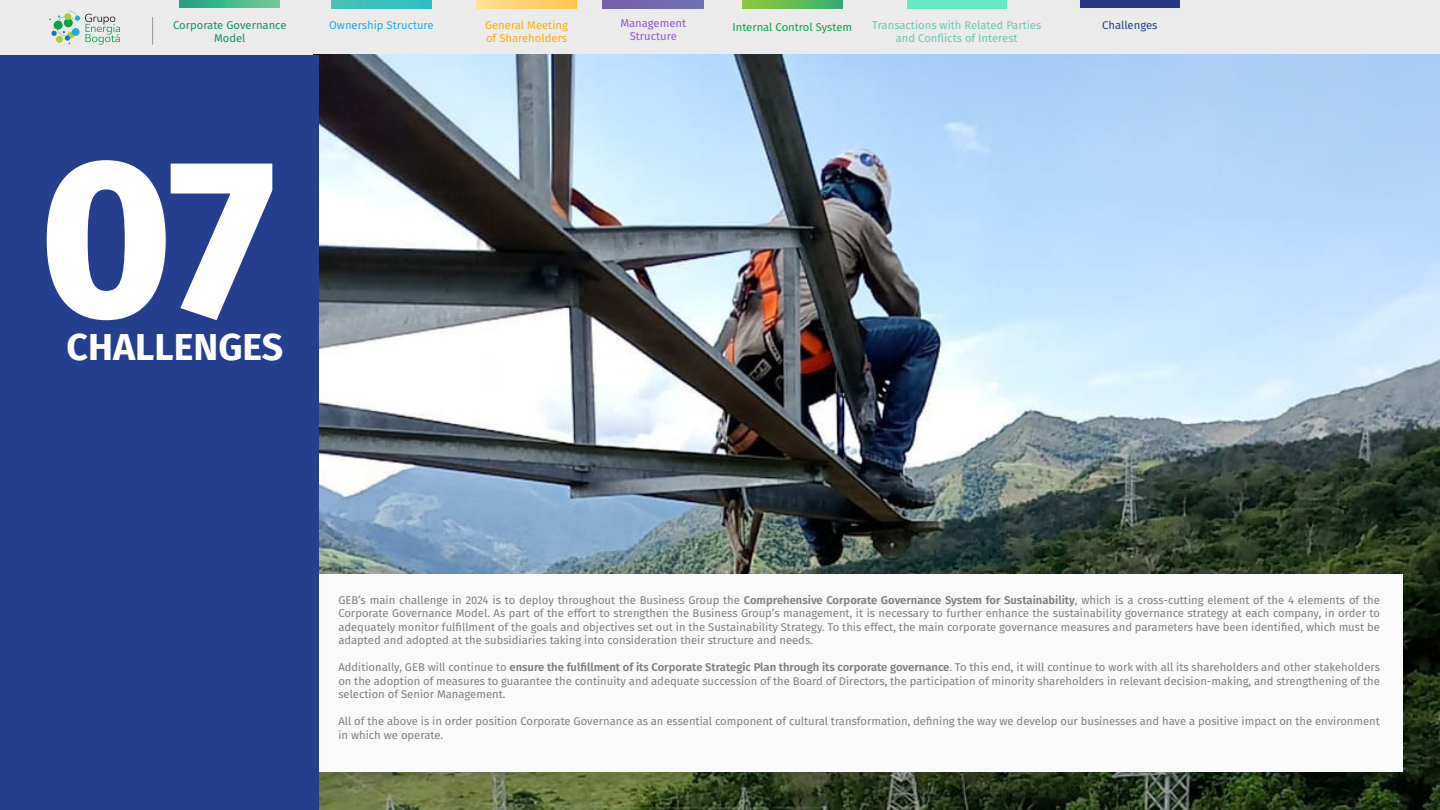
<style>
.page{position:relative;width:1440px;height:810px;background:#fff}
.page>*{position:absolute;margin:0;border:0;box-sizing:border-box;transform-origin:0 0}
.t1{font:800 225px "Fira Sans";color:#fff}
.t2{font:700 37.5px "Fira Sans";color:#fff}
.t3{font:11.25px/13.5px "Fira Sans";color:#808080;text-align:justify}
.t4{font:11.25px/13.5px "Fira Sans";color:#6fc8b5;text-align:center}
.t5{font:11.25px/13.5px "Fira Sans";color:#f5b114}
.t6{font:11.25px/13.5px "Fira Sans";color:#168f70;text-align:center}
.t7{font:11.25px "Fira Sans";color:#0fa14a}
.t8{font:11.25px/13.5px "Fira Sans";color:#9458d1;text-align:center}
.t9{font:11.25px "Fira Sans";color:#24aae1}
.t10{font:11.25px "Fira Sans";color:#24408a}
.s1{font-weight:600}
</style>
<div class="page">
<div style="left:0;top:0;width:1440px;height:56px;background:#ebebeb"></div>
<svg style="left:49px;top:11px;width:71px;height:34px"></svg>
<svg style="left:152px;top:17px;width:1px;height:28px"></svg>
<svg style="left:180px;top:0;width:100px;height:8px"></svg>
<svg style="left:331px;top:0;width:101px;height:8px"></svg>
<svg style="left:476px;top:0;width:101px;height:9px"></svg>
<div style="left:603px;top:0;width:101px;height:9px;background:#7367ae"></div>
<svg style="left:742px;top:0;width:100px;height:9px"></svg>
<div style="left:907px;top:0;width:100px;height:9px;background:#69e6c2"></div>
<div style="left:1080px;top:0;width:100px;height:8px;background:#283583"></div>
<img style="left:313px;top:55px;width:1127px;height:754px">
<div style="left:53px;top:571px;width:1357px;height:214px;background:#231f20;opacity:.12"></div>
<div style="left:63px;top:574px;width:1340px;height:198px;background:#fafafa"></div>
<div style="left:0;top:56px;width:319px;height:754px;background:#253f8e"></div>
<p class="t6" style="left:173px;top:18px;width:115px">Corporate Governance<br>Model</p>
<p class="t9" style="left:329px;top:16px;width:106px">Ownership Structure</p>
<p class="t5" style="left:485px;top:18px;width:84px">General Meeting of Shareholders</p>
<p class="t8" style="left:620px;top:16px;width:67px">Management<br>Structure</p>
<p class="t7" style="left:732px;top:18px;width:121px">Internal Control System</p>
<p class="t4" style="left:872px;top:18px;width:171px">Transactions with Related Parties and Conflicts of Interest</p>
<p class="t10" style="left:1102px;top:16px;width:57px">Challenges</p>
<p class="t1" style="left:39px;top:42px;width:238px">07</p>
<p class="t2" style="left:67px;top:315px;width:218px">CHALLENGES</p>
<p class="t3" style="left:338px;top:593px;width:1043px">GEB’s main challenge in 2024 is to deploy throughout the Business Group the <span class="s1">Comprehensive Corporate Governance System for Sustainability</span>, which is a cross-cutting element of the 4 elements of the Corporate Governance Model. As part of the effort to strengthen the Business Group’s management, it is necessary to further enhance the sustainability governance strategy at each company, in order to adequately monitor fulfillment of the goals and objectives set out in the Sustainability Strategy. To this effect, the main corporate governance measures and parameters have been identified, which must be adapted and adopted at the subsidiaries taking into consideration their structure and needs.</p>
<p class="t3" style="left:338px;top:660px;width:1043px">Additionally, GEB will continue to <span class="s1">ensure the fulfillment of its Corporate Strategic Plan through its corporate governance</span>. To this end, it will continue to work with all its shareholders and other stakeholders on the adoption of measures to guarantee the continuity and adequate succession of the Board of Directors, the participation of minority shareholders in relevant decision-making, and strengthening of the selection of Senior Management.</p>
<p class="t3" style="left:338px;top:714px;width:1043px">All of the above is in order position Corporate Governance as an essential component of cultural transformation, defining the way we develop our businesses and have a positive impact on the environment in which we operate.</p>
</div>
